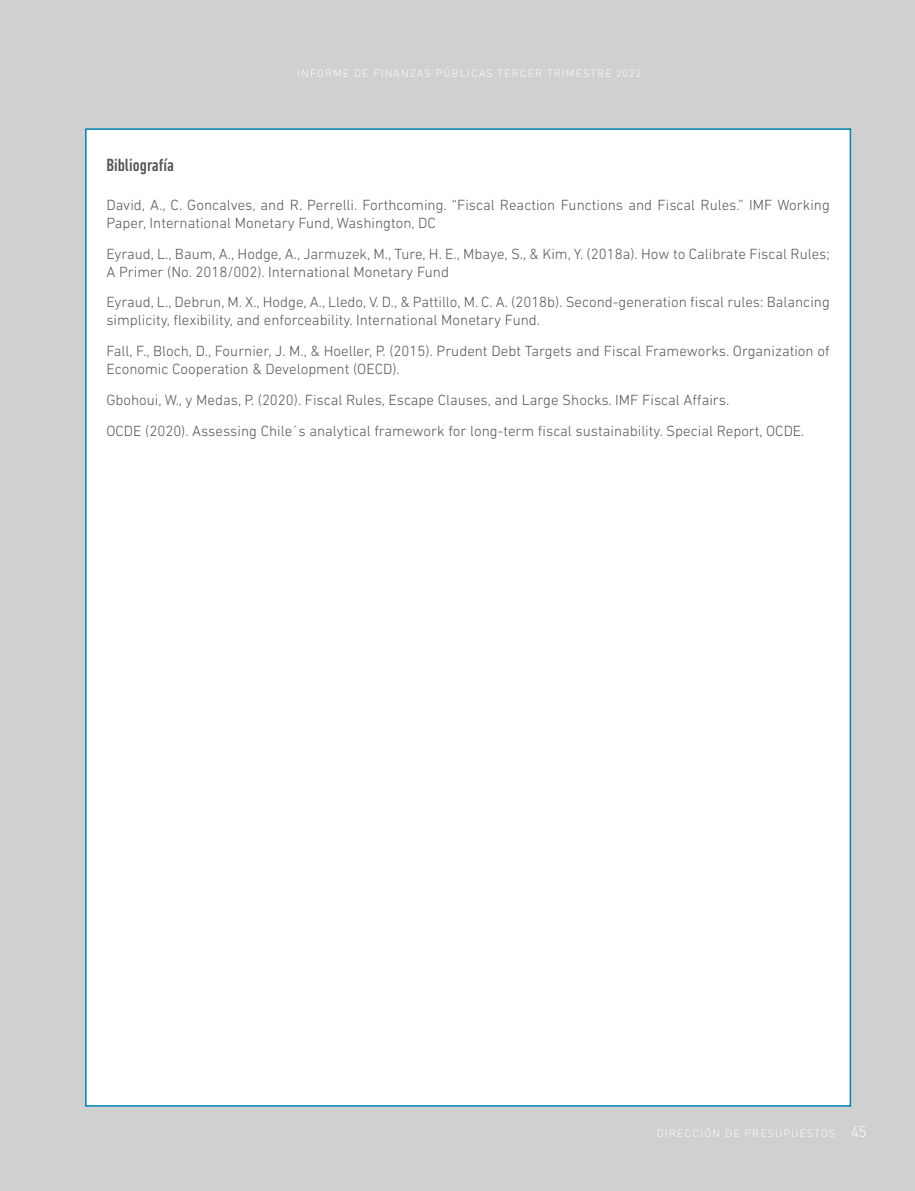
<style>
.page{position:relative;width:915px;height:1191px;background:#fff}
.page>*{position:absolute;margin:0;border:0;box-sizing:border-box;transform-origin:0 0}
.t1{font:500 condensed 18px "DIN Next LT Pro";color:#575756}
.t2{font:300 15px/18px "DIN Next LT Pro";color:#575756}
.t3{font:300 15px "DIN Pro";color:#fff}
.t4{font:300 10.5px "DIN Pro";letter-spacing:.11em;color:#fff}
</style>
<div class="page">
<div style="left:0;top:0;width:914px;height:1191px;background:#d0d0d0"></div>
<div style="left:85px;top:128px;width:765px;height:978px;background:#fff;border:2px solid #0082b1"></div>
<p class="t4" style="left:297px;top:66px;width:345px">INFORME DE FINANZAS PÚBLICAS TERCER TRIMESTRE 2022</p>
<p class="t1" style="left:106px;top:155px;width:69px">Bibliografía</p>
<p class="t2" style="left:106px;top:196px;width:724px">David, A., C. Goncalves, and R. Perrelli. Forthcoming. “Fiscal Reaction Functions and Fiscal Rules.” IMF Working<br>Paper, International Monetary Fund, Washington, DC</p>
<p class="t2" style="left:106px;top:244px;width:724px">Eyraud, L., Baum, A., Hodge, A., Jarmuzek, M., Ture, H. E., Mbaye, S., &amp; Kim, Y. (2018a). How to Calibrate Fiscal Rules;<br>A Primer (No. 2018/002). International Monetary Fund</p>
<p class="t2" style="left:106px;top:293px;width:724px">Eyraud, L., Debrun, M. X., Hodge, A., Lledo, V. D., &amp; Pattillo, M. C. A. (2018b). Second-generation fiscal rules: Balancing simplicity, flexibility, and enforceability. International Monetary Fund.</p>
<p class="t2" style="left:106px;top:342px;width:724px">Fall, F., Bloch, D., Fournier, J. M., &amp; Hoeller, P. (2015). Prudent Debt Targets and Fiscal Frameworks. Organization of<br>Economic Cooperation &amp; Development (OECD).</p>
<p class="t2" style="left:106px;top:384px;width:699px;line-height:30.8px">Gbohoui, W., y Medas, P. (2020). Fiscal Rules, Escape Clauses, and Large Shocks. IMF Fiscal Affairs.<br>OCDE (2020). Assessing Chile´s analytical framework for long-term fiscal sustainability. Special Report, OCDE.</p>
<p class="t4" style="left:656px;top:1125px;width:180px">DIRECCIÓN DE PRESUPUESTOS</p>
<p class="t3" style="left:850px;top:1121px;width:17px">45</p>
</div>
